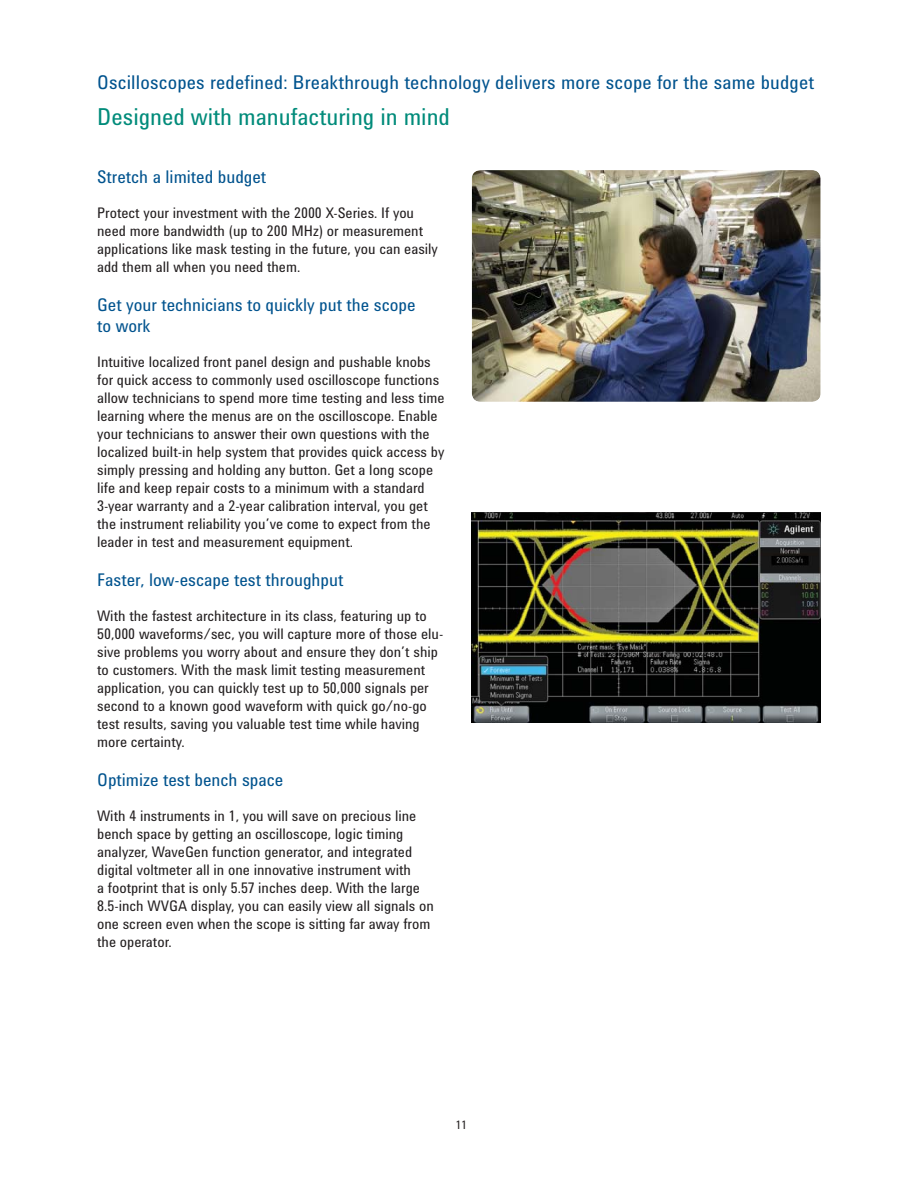
<style>
.page{position:relative;width:918px;height:1188px;background:#fff}
.page>*{position:absolute;margin:0;border:0;box-sizing:border-box;transform-origin:0 0}
.t1{font:24px "Agilent Condensed CFF";color:#008b7a}
.t2{font:19.5px "Agilent Condensed CFF";letter-spacing:.01em;color:#00538e}
.t3{font:18px/21px "Agilent Condensed CFF";color:#00538e}
.t4{font:15px/18px "Agilent Condensed CFF";color:#231f20}
.t5{font:12px "Agilent Condensed CFF";color:#231f20}
</style>
<div class="page">
<img style="left:472px;top:170px;width:349px;height:232px;border-radius:9px">
<img style="left:472px;top:512px;width:349px;height:210px">
<h2 class="t2" style="left:97px;top:75px;width:719px">Oscilloscopes redefined: Breakthrough technology delivers more scope for the same budget</h2>
<h1 class="t1" style="left:97px;top:108px;width:354px">Designed with manufacturing in mind</h1>
<p class="t3" style="left:97px;top:168px;width:171px">Stretch a limited budget</p>
<p class="t4" style="left:97px;top:205px;width:342px">Protect your investment with the 2000 X-Series. If you need more bandwidth (up to 200 MHz) or measurement applications like mask testing in the future, you can easily add them all when you need them.</p>
<p class="t3" style="left:97px;top:296px;width:320px">Get your technicians to quickly put the scope to work</p>
<p class="t4" style="left:97px;top:354px;width:349px">Intuitive localized front panel design and pushable knobs for quick access to commonly used oscilloscope functions allow technicians to spend more time testing and less time learning where the menus are on the oscilloscope. Enable your technicians to answer their own questions with the localized built-in help system that provides quick access by simply pressing and holding any button. Get a long scope life and keep repair costs to a minimum with a standard 3-year warranty and a 2-year calibration interval, you get the instrument reliability you’ve come to expect from the leader in test and measurement equipment.</p>
<p class="t3" style="left:97px;top:571px;width:248px">Faster, low-escape test throughput</p>
<p class="t4" style="left:97px;top:608px;width:348px">With the fastest architecture in its class, featuring up to 50,000 waveforms/sec, you will capture more of those elu&shy;sive problems you worry about and ensure they don’t ship to customers. With the mask limit testing measurement application, you can quickly test up to 50,000 signals per second to a known good waveform with quick go/no-go test results, saving you valuable test time while having more certainty.</p>
<p class="t3" style="left:97px;top:771px;width:188px">Optimize test bench space</p>
<p class="t4" style="left:97px;top:808px;width:338px">With 4 instruments in 1, you will save on precious line bench space by getting an oscilloscope, logic timing analyzer, WaveGen function generator, and integrated digital voltmeter all in one innovative instrument with<br>a footprint that is only 5.57 inches deep. With the large 8.5-inch WVGA display, you can easily view all signals on one screen even when the scope is sitting far away from the operator.</p>
<p class="t5" style="left:456px;top:1120px;width:13px">11</p>
</div>
